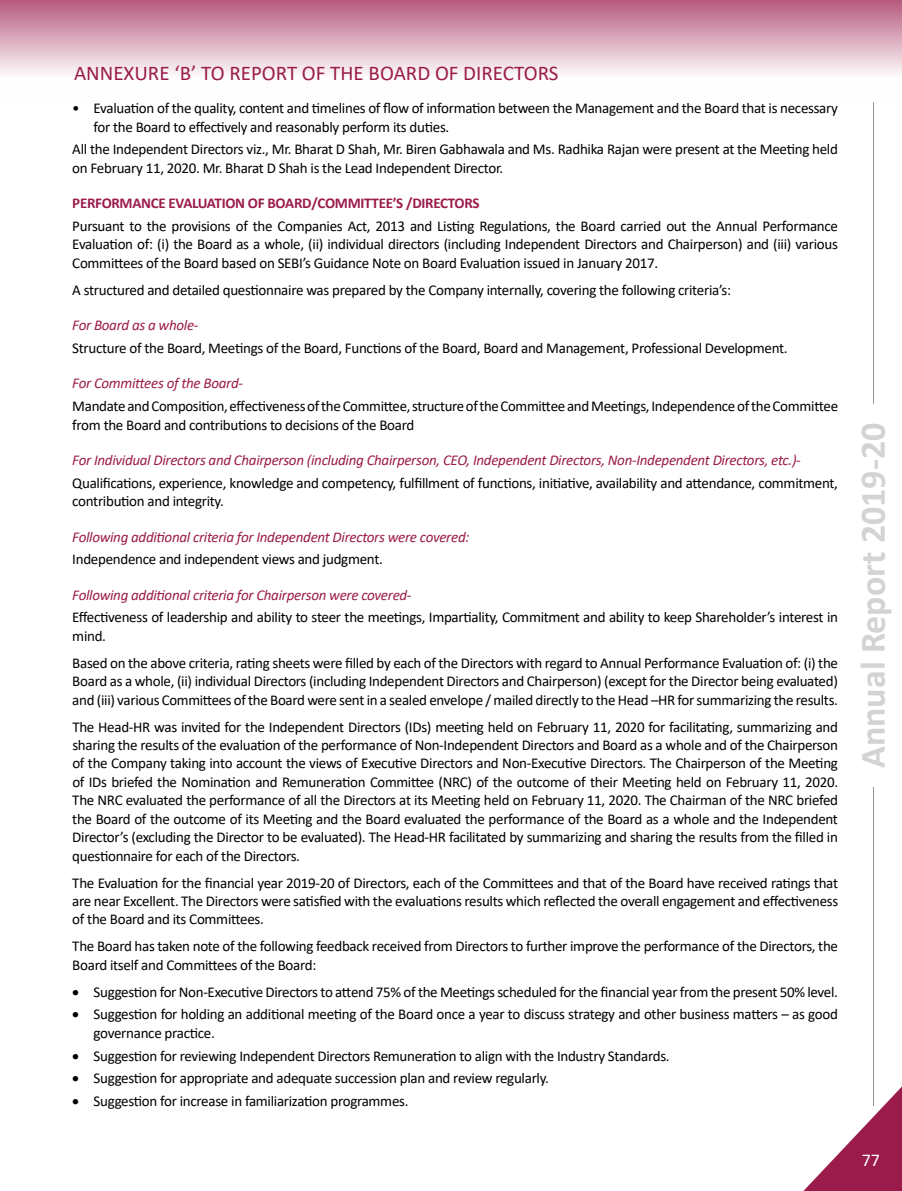
<style>
.page{position:relative;width:902px;height:1191px;background:#fff}
.page>*{position:absolute;margin:0;border:0;box-sizing:border-box;transform-origin:0 0}
.t1{font:700 36px "Calibri";color:#d1d3d4}
.t2{font:21px "Calibri";color:#9b1c4b}
.t3{font:18px "Calibri";color:#fff}
.t4{font:15px/18.5px "Calibri";letter-spacing:-.02em;color:#000}
.t5{font:italic 15px "Calibri";letter-spacing:-.02em;color:#9b1c4b}
.t6{font:700 15px "Calibri";letter-spacing:-.02em;color:#9b1c4b}
</style>
<div class="page">
<hr style="left:873px;top:102px;width:1px;height:302px;background:#939598">
<hr style="left:873px;top:787px;width:1px;height:319px;background:#939598">
<svg style="left:803px;top:1087px;width:98px;height:104px"></svg>
<div style="left:0;top:0;width:901px;height:102px;background:linear-gradient(to bottom,#ba6383,#fff)"></div>
<h2 class="t2" style="left:74px;top:58px;width:486px">ANNEXURE ‘B’ TO REPORT OF THE BOARD OF DIRECTORS</h2>
<p class="t4" style="left:94px;top:99px;width:745px;text-indent:-21px">• Evaluation of the quality, content and timelines of flow of information between the Management and the Board that is necessary for the Board to effectively and reasonably perform its duties.</p>
<p class="t4" style="left:72px;top:140px;width:767px">All the Independent Directors viz., Mr. Bharat D Shah, Mr. Biren Gabhawala and Ms. Radhika Rajan were present at the Meeting held on February 11, 2020. Mr. Bharat D Shah is the Lead Independent Director.</p>
<p class="t6" style="left:72px;top:193px;width:408px">PERFORMANCE EVALUATION OF BOARD/COMMITTEE’S /DIRECTORS</p>
<p class="t4" style="left:72px;top:216px;width:767px;text-align:justify">Pursuant to the provisions of the Companies Act, 2013 and Listing Regulations, the Board carried out the Annual Performance Evaluation of: (i) the Board as a whole, (ii) individual directors (including Independent Directors and Chairperson) and (iii) various Committees of the Board based on SEBI’s Guidance Note on Board Evaluation issued in January 2017.</p>
<p class="t4" style="left:72px;top:280px;width:660px">A structured and detailed questionnaire was prepared by the Company internally, covering the following criteria’s:</p>
<p class="t5" style="left:72px;top:315px;width:128px">For Board as a whole-</p>
<p class="t4" style="left:72px;top:338px;width:716px">Structure of the Board, Meetings of the Board, Functions of the Board, Board and Management, Professional Development.</p>
<p class="t5" style="left:72px;top:373px;width:172px">For Committees of the Board-</p>
<p class="t4" style="left:72px;top:396px;width:767px">Mandate and Composition, effectiveness of the Committee, structure of the Committee and Meetings, Independence of the Committee from the Board and contributions to decisions of the Board</p>
<p class="t5" style="left:72px;top:449px;width:730px">For Individual Directors and Chairperson (including Chairperson, CEO, Independent Directors, Non-Independent Directors, etc.)-</p>
<p class="t4" style="left:72px;top:473px;width:767px">Qualifications, experience, knowledge and competency, fulfillment of functions, initiative, availability and attendance, commitment, contribution and integrity.</p>
<p class="t5" style="left:72px;top:526px;width:398px">Following additional criteria for Independent Directors were covered:</p>
<p class="t4" style="left:72px;top:549px;width:312px">Independence and independent views and judgment.</p>
<p class="t5" style="left:72px;top:584px;width:341px">Following additional criteria for Chairperson were covered-</p>
<p class="t4" style="left:72px;top:608px;width:767px">Effectiveness of leadership and ability to steer the meetings, Impartiality, Commitment and ability to keep Shareholder’s interest in mind.</p>
<p class="t4" style="left:72px;top:653px;width:767px;text-align:justify">Based on the above criteria, rating sheets were filled by each of the Directors with regard to Annual Performance Evaluation of: (i) the Board as a whole, (ii) individual Directors (including Independent Directors and Chairperson) (except for the Director being evaluated) and (iii) various Committees of the Board were sent in a sealed envelope / mailed directly to the Head –HR for summarizing the results.</p>
<p class="t4" style="left:72px;top:717px;width:767px;text-align:justify">The Head-HR was invited for the Independent Directors (IDs) meeting held on February 11, 2020 for facilitating, summarizing and sharing the results of the evaluation of the performance of Non-Independent Directors and Board as a whole and of the Chairperson of the Company taking into account the views of Executive Directors and Non-Executive Directors. The Chairperson of the Meeting of IDs briefed the Nomination and Remuneration Committee (NRC) of the outcome of their Meeting held on February 11, 2020.<br>The NRC evaluated the performance of all the Directors at its Meeting held on February 11, 2020. The Chairman of the NRC briefed the Board of the outcome of its Meeting and the Board evaluated the performance of the Board as a whole and the Independent Director’s (excluding the Director to be evaluated). The Head-HR facilitated by summarizing and sharing the results from the filled in questionnaire for each of the Directors.</p>
<p class="t4" style="left:72px;top:873px;width:767px;text-align:justify">The Evaluation for the financial year 2019-20 of Directors, each of the Committees and that of the Board have received ratings that are near Excellent. The Directors were satisfied with the evaluations results which reflected the overall engagement and effectiveness of the Board and its Committees.</p>
<p class="t4" style="left:72px;top:936px;width:767px">The Board has taken note of the following feedback received from Directors to further improve the performance of the Directors, the<br>Board itself and Committees of the Board:</p>
<p class="t4" style="left:72px;top:982px;width:767px">• Suggestion for Non-Executive Directors to attend 75% of the Meetings scheduled for the financial year from the present 50% level.</p>
<p class="t4" style="left:94px;top:1004px;width:745px;text-indent:-21px">• Suggestion for holding an additional meeting of the Board once a year to discuss strategy and other business matters – as good governance practice.</p>
<p class="t4" style="left:72px;top:1046px;width:598px">• Suggestion for reviewing Independent Directors Remuneration to align with the Industry Standards.</p>
<p class="t4" style="left:72px;top:1068px;width:478px">• Suggestion for appropriate and adequate succession plan and review regularly.</p>
<p class="t4" style="left:72px;top:1091px;width:337px">• Suggestion for increase in familiarization programmes.</p>
<h1 class="t1" style="left:847px;top:768px;width:347px;rotate:-90deg">Annual Report 2019-20</h1>
<p class="t3" style="left:861px;top:1147px;width:20px">77</p>
</div>
